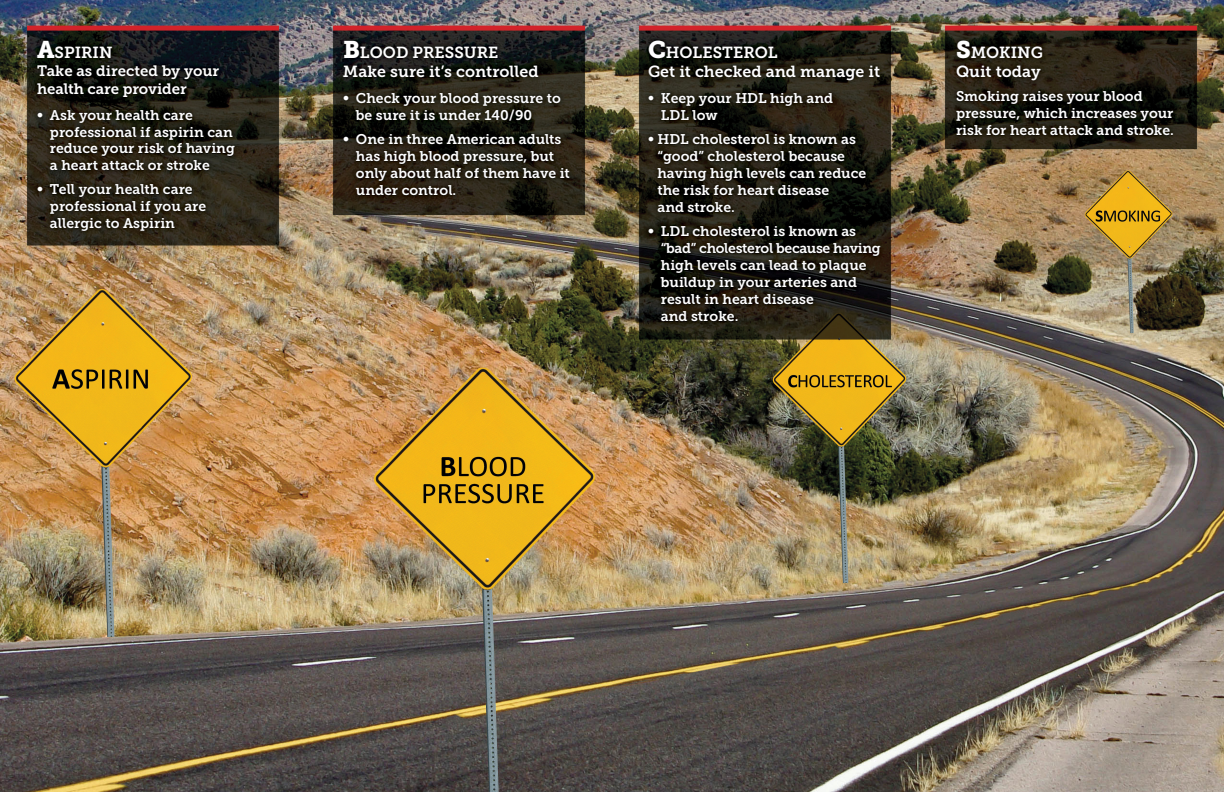
<style>
.page{position:relative;width:1224px;height:792px;background:#fff}
.page>*{position:absolute;margin:0;border:0;box-sizing:border-box;transform-origin:0 0}
.t1{font:16px/19.2px "Museo Slab 700";color:#fff}
.t2{font:15px/18px "Museo Slab 700";letter-spacing:-.005em;color:#fff}
.t3{font:14px/17px "Museo Slab 700";color:#fff}
.s1{font-family:"Museo Slab 900";font-size:24px}
</style>
<div class="page">
<img style="left:0;top:0;width:1224px;height:792px">
<p class="t1" style="left:37px;top:43px;width:77px"><span class="s1">A</span>SPIRIN</p>
<p class="t2" style="left:37px;top:62px;width:184px">Take as directed by your health care provider</p>
<p class="t3" style="left:50px;top:107px;width:186px;text-indent:-13px">• Ask your health care professional if aspirin can reduce your risk of having a heart attack or stroke</p>
<p class="t3" style="left:50px;top:181px;width:158px;text-indent:-13px">• Tell your health care professional if you are allergic to Aspirin</p>
<p class="t1" style="left:343px;top:43px;width:197px"><span class="s1">B</span>LOOD PRESSURE<br>Make sure it’s controlled</p>
<p class="t3" style="left:356px;top:90px;width:207px;text-indent:-13px">• Check your blood pressure to be sure it is under 140/90</p>
<p class="t3" style="left:356px;top:131px;width:215px;text-indent:-13px">• One in three American adults has high blood pressure, but only about half of them have it under control.</p>
<p class="t1" style="left:648px;top:43px;width:234px"><span class="s1">C</span>HOLESTEROL<br>Get it checked and manage it</p>
<p class="t3" style="left:661px;top:90px;width:174px;text-indent:-13px">• Keep your HDL high and<br>LDL low</p>
<p class="t3" style="left:657px;top:131px;width:210px;text-indent:-9px">• HDL cholesterol is known as “good” cholesterol because having high levels can reduce the risk for heart disease<br>and stroke.</p>
<p class="t3" style="left:661px;top:223px;width:221px;text-indent:-13px">• LDL cholesterol is known as “bad” cholesterol because having high levels can lead to plaque buildup in your arteries and result in heart disease<br>and stroke.</p>
<p class="t1" style="left:956px;top:43px;width:88px"><span class="s1">S</span>MOKING<br>Quit today</p>
<p class="t3" style="left:956px;top:88px;width:219px">Smoking raises your blood pressure, which increases your risk for heart attack and stroke.</p>
</div>
